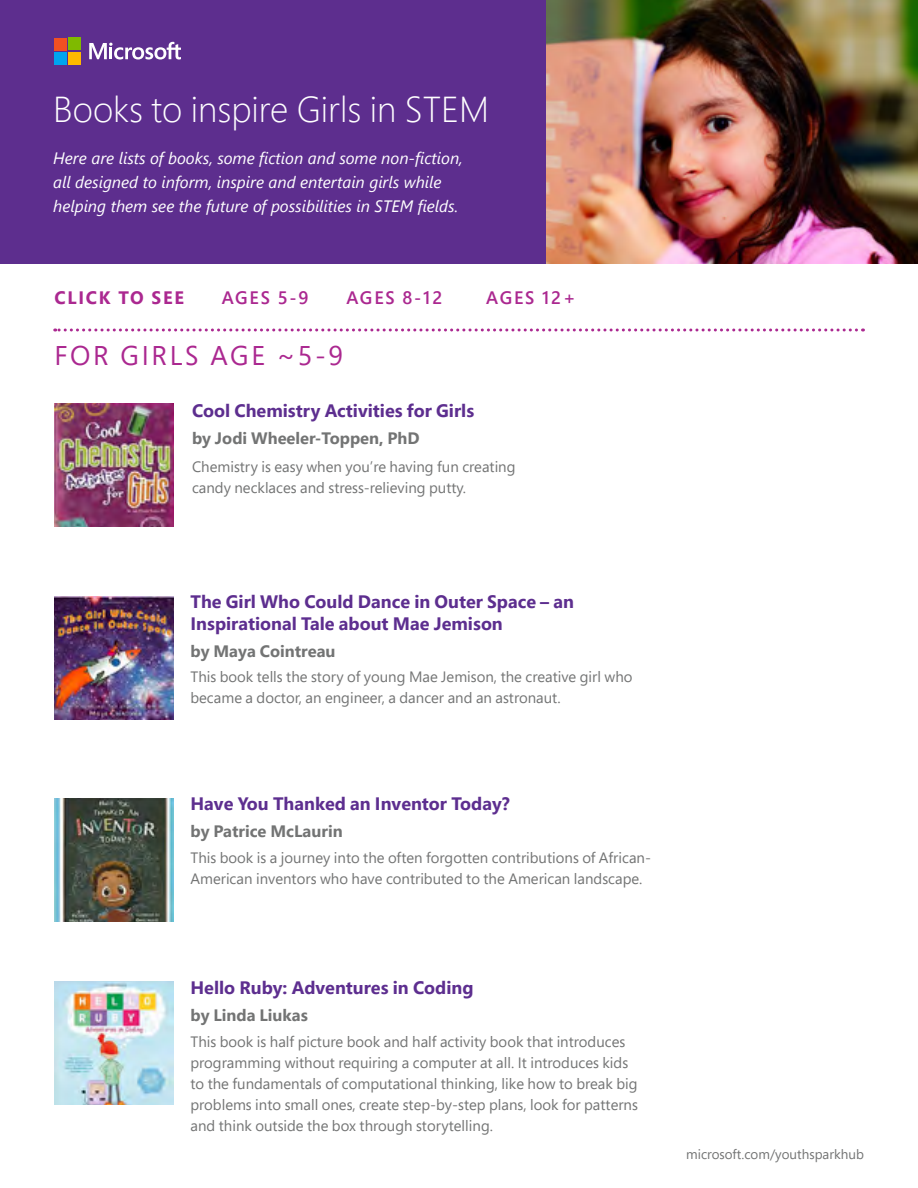
<style>
.page{position:relative;width:918px;height:1188px;background:#fff}
.page>*{position:absolute;margin:0;border:0;box-sizing:border-box;transform-origin:0 0}
.t1{font:300 36px "Segoe Pro";color:#fff}
.t2{font:27px "Segoe Pro";letter-spacing:.1em;color:#ab2890}
.t3{font:700 18px/21.6px "Segoe Pro";color:#5d2e8f}
.t4{font:600 18px "Segoe Pro";letter-spacing:.1em;color:#ab2890}
.t5{font:700 18px "Segoe Pro";letter-spacing:.1em;color:#ab2890}
.t6{font:italic 16.5px/24px "Segoe UI";color:#fff}
.t7{font:700 16.5px "Segoe Pro";color:#737474}
.t8{font:15px/21px "Segoe Pro";color:#737474}
.t9{font:13.5px "Segoe Pro";color:#737474}
</style>
<div class="page">
<div style="left:0;top:0;width:546px;height:264px;background:#5d2e8e"></div>
<svg style="left:89px;top:42px;width:92px;height:18px"></svg>
<div style="left:54px;top:38px;width:13px;height:12px;background:#f25022"></div>
<div style="left:68px;top:38px;width:13px;height:12px;background:#7fba00"></div>
<div style="left:54px;top:52px;width:13px;height:13px;background:#00a4ef"></div>
<div style="left:68px;top:52px;width:13px;height:13px;background:#ffb900"></div>
<img style="left:546px;top:0;width:372px;height:264px">
<img style="left:54px;top:403px;width:120px;height:123px">
<img style="left:54px;top:597px;width:120px;height:123px">
<img style="left:54px;top:798px;width:120px;height:123px">
<img style="left:54px;top:981px;width:120px;height:123px">
<svg style="left:55px;top:328px;width:808px;height:4px"></svg>
<h1 class="t1" style="left:53px;top:85px;width:437px">Books to inspire Girls in STEM</h1>
<p class="t6" style="left:53px;top:145px;width:411px">Here are lists of books, some fiction and some non-fiction, all designed to inform, inspire and entertain girls while helping them see the future of possibilities in STEM fields.</p>
<p class="t5" style="left:54px;top:285px;width:131px">CLICK TO SEE</p>
<p class="t4" style="left:222px;top:285px;width:88px">AGES 5-9</p>
<p class="t4" style="left:346px;top:285px;width:97px">AGES 8-12</p>
<p class="t4" style="left:486px;top:285px;width:91px">AGES 12+</p>
<h2 class="t2" style="left:54px;top:337px;width:290px">FOR GIRLS AGE ~5-9</h2>
<p class="t3" style="left:192px;top:399px;width:284px">Cool Chemistry Activities for Girls</p>
<p class="t7" style="left:192px;top:426px;width:229px">by Jodi Wheeler-Toppen, PhD</p>
<p class="t8" style="left:192px;top:456px;width:325px">Chemistry is easy when you’re having fun creating candy necklaces and stress-relieving putty.</p>
<p class="t3" style="left:190px;top:590px;width:385px">The Girl Who Could Dance in Outer Space – an<br>Inspirational Tale about Mae Jemison</p>
<p class="t7" style="left:190px;top:639px;width:147px">by Maya Cointreau</p>
<p class="t8" style="left:190px;top:666px;width:444px">This book tells the story of young Mae Jemison, the creative girl who became a doctor, an engineer, a dancer and an astronaut.</p>
<p class="t3" style="left:190px;top:793px;width:321px">Have You Thanked an Inventor Today?</p>
<p class="t7" style="left:190px;top:820px;width:154px">by Patrice McLaurin</p>
<p class="t8" style="left:190px;top:847px;width:462px">This book is a journey into the often forgotten contributions of African-<br>American inventors who have contributed to the American landscape.</p>
<p class="t3" style="left:190px;top:977px;width:285px">Hello Ruby: Adventures in Coding</p>
<p class="t7" style="left:190px;top:1004px;width:119px">by Linda Liukas</p>
<p class="t8" style="left:190px;top:1031px;width:449px">This book is half picture book and half activity book that introduces programming without requiring a computer at all. It introduces kids to the fundamentals of computational thinking, like how to break big problems into small ones, create step-by-step plans, look for patterns and think outside the box through storytelling.</p>
<p class="t9" style="left:686px;top:1145px;width:179px">microsoft.com/youthsparkhub</p>
</div>
